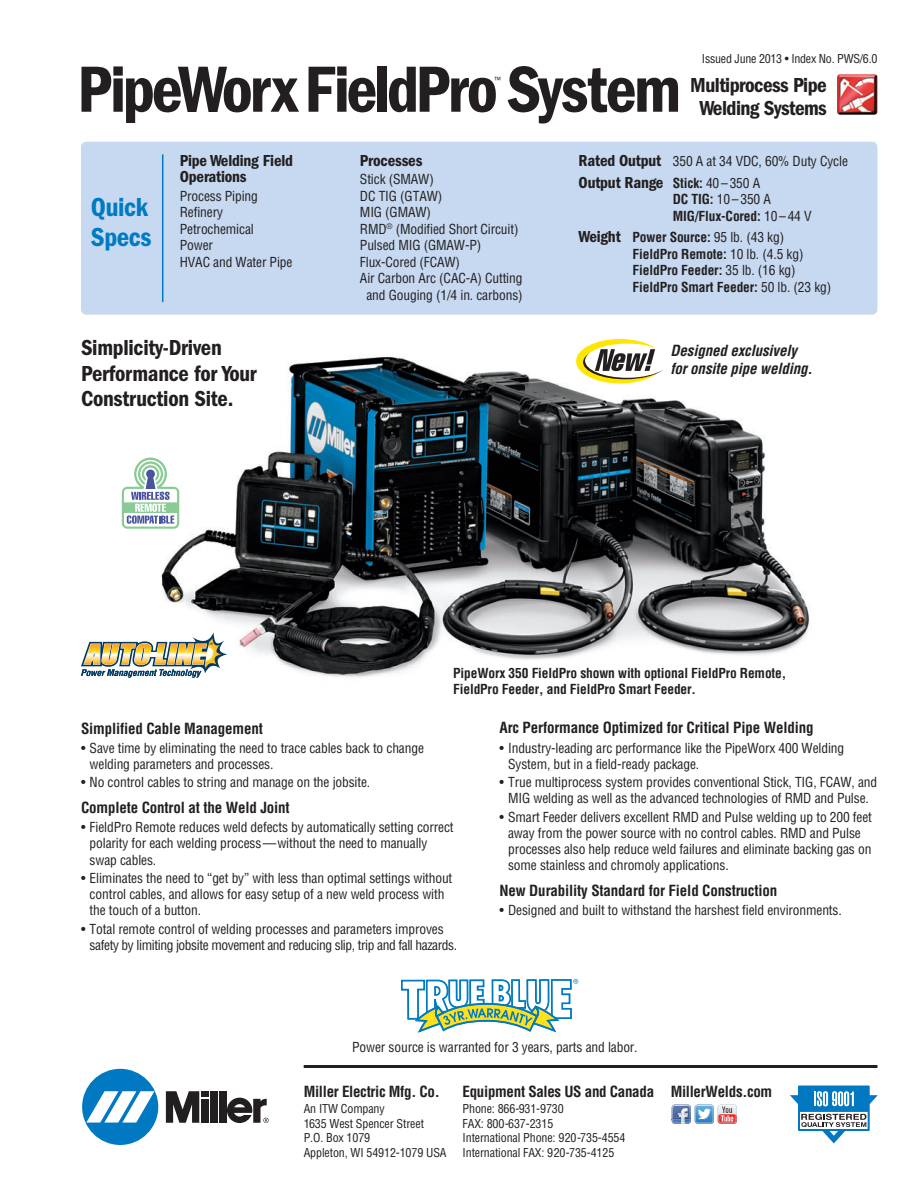
<style>
.page{position:relative;width:918px;height:1188px;background:#fff}
.page>*{position:absolute;margin:0;border:0;box-sizing:border-box;transform-origin:0 0}
.t1{font:67.5px "ITC Franklin Gothic Std Dm Cd";letter-spacing:-.04em;color:#231f20}
.t2{font:27px/30px "ITC Franklin Gothic Std Dm Cd";letter-spacing:-.015em;color:#007bc3}
.t3{font:22.5px/25.5px "ITC Franklin Gothic Std Dm Cd";letter-spacing:-.01em;color:#231f20}
.t4{font:21px/22.5px "ITC Franklin Gothic Std Dm Cd";letter-spacing:-.025em;color:#231f20;text-align:center}
.t5{font:16.5px/16.5px "ITC Franklin Gothic Std Dm Cd";letter-spacing:-.01em;color:#231f20}
.t6{font:700 condensed 15px "Helvetica";letter-spacing:-.01em;color:#231f20}
.t7{font:italic 700 condensed 15px/18px "Helvetica";color:#231f20}
.t8{font:condensed 13.5px/16.2px "Helvetica";letter-spacing:-.01em;color:#231f20}
.t9{font:700 condensed 13.5px/16.5px "Helvetica";letter-spacing:-.01em;color:#231f20}
.t10{font:condensed 13.5px/16.2px "Helvetica";letter-spacing:-.03em;color:#231f20}
.t11{font:condensed 12px/14.4px "Helvetica";letter-spacing:-.01em;color:#231f20}
.t12{font:condensed 8.25px "Helvetica";color:#231f20}
.s1{font-family:"ITC Franklin Gothic Std Dm Cd";font-stretch:normal;font-size:16.5px}
.s2{font-family:"Helvetica";font-weight:700;font-stretch:condensed;font-size:13.5px}
.s3{font-family:"Helvetica";font-stretch:condensed;font-size:13.5px}
.s4{font-weight:400}
.s5{font-family:"ITC Franklin Gothic Std Dm Cd";font-weight:400;font-stretch:normal;font-size:16.5px}
</style>
<div class="page">
<img style="left:149px;top:356px;width:660px;height:321px">
<div style="left:81px;top:142px;width:797px;height:173px;background:#c6d9f0;border-radius:5px"></div>
<img style="left:837px;top:74px;width:40px;height:41px">
<hr style="left:304px;top:1065px;width:573px;height:3px;background:#231f20">
<svg style="left:401px;top:978px;width:177px;height:55px"></svg>
<svg style="left:122px;top:458px;width:57px;height:71px"></svg>
<svg style="left:790px;top:1086px;width:88px;height:57px"></svg>
<svg style="left:576px;top:339px;width:87px;height:45px"></svg>
<svg style="left:81px;top:632px;width:146px;height:46px"></svg>
<div style="left:82px;top:1069px;width:76px;height:76px;background:#0079c2;border-radius:50%"></div>
<svg style="left:86px;top:1091px;width:68px;height:32px"></svg>
<div style="left:210px;top:1091px;width:7px;height:32px;background:#231f20"></div>
<div style="left:219px;top:1091px;width:7px;height:32px;background:#231f20"></div>
<div style="left:201px;top:1091px;width:7px;height:6px;background:#231f20"></div>
<div style="left:201px;top:1099px;width:7px;height:24px;background:#231f20"></div>
<svg style="left:166px;top:1091px;width:33px;height:32px"></svg>
<svg style="left:227px;top:1098px;width:42px;height:25px"></svg>
<svg style="left:672px;top:1105px;width:65px;height:19px"></svg>
<hr style="left:162px;top:154px;width:1px;height:148px;background:#007bc3">
<p class="t11" style="left:702px;top:52px;width:177px">Issued June 2013 • Index No. PWS/6.0</p>
<h1 class="t1" style="left:77px;top:67px;width:605px">PipeWorxFieldPro System</h1>
<p class="t12" style="left:494px;top:77px;width:8px">™</p>
<h3 class="t4" style="left:690px;top:76px;width:138px">Multiprocess Pipe<br>Welding Systems</h3>
<h2 class="t2" style="left:91px;top:194px;width:62px">Quick<br>Specs</h2>
<p class="t5" style="left:180px;top:153px;width:115px">Pipe Welding Field<br>Operations</p>
<p class="t8" style="left:180px;top:189px;width:114px">Process Piping<br>Refinery<br>Petrochemical<br>Power<br>HVAC and Water Pipe</p>
<h3 class="t3" style="left:81px;top:337px;width:177px">Simplicity-Driven<br>Performance for Your<br>Construction Site.</h3>
<p class="t5" style="left:360px;top:153px;width:64px">Processes</p>
<p class="t8" style="left:360px;top:172px;width:75px">Stick (SMAW)</p>
<p class="t8" style="left:360px;top:189px;width:84px">DC TIG (GTAW)</p>
<p class="t8" style="left:360px;top:205px;width:73px">MIG (GMAW)</p>
<p class="t8" style="left:360px;top:222px;width:160px">RMD<sup>®</sup> (Modified Short Circuit)</p>
<p class="t8" style="left:360px;top:238px;width:123px">Pulsed MIG (GMAW-P)</p>
<p class="t8" style="left:360px;top:255px;width:102px">Flux-Cored (FCAW)</p>
<p class="t8" style="left:360px;top:271px;width:164px">Air Carbon Arc (CAC-A) Cutting</p>
<p class="t8" style="left:366px;top:288px;width:158px">and Gouging (1/4 in. carbons)</p>
<p class="t8" style="left:579px;top:154px;width:271px"><span class="s1">Rated Output</span> 350 A at 34 VDC, 60% Duty Cycle</p>
<p class="t5" style="left:579px;top:175px;width:183px">Output Range <span class="s2">Stick:</span> <span class="s3">40 – 350 A</span></p>
<p class="t9" style="left:673px;top:192px;width:140px">DC TIG: <span class="s4">10 – 350 A<br></span>MIG/Flux-Cored: <span class="s4">10 – 44 V</span></p>
<p class="t9" style="left:633px;top:230px;width:200px;text-indent:-54px"><span class="s5">Weight</span> Power Source: <span class="s4">95 lb. (43 kg)<br></span>FieldPro Remote: <span class="s4">10 lb. (4.5 kg)<br></span>FieldPro Feeder: <span class="s4">35 lb. (16 kg)<br></span>FieldPro Smart Feeder: <span class="s4">50 lb. (23 kg)</span></p>
<p class="t7" style="left:670px;top:343px;width:146px">Designed exclusively foronsite pipe welding.</p>
<p class="t9" style="left:453px;top:666px;width:335px">PipeWorx 350 FieldPro shown with optional FieldPro Remote,<br>FieldPro Feeder, and FieldPro Smart Feeder.</p>
<p class="t6" style="left:81px;top:722px;width:183px">Simplified Cable Management</p>
<p class="t8" style="left:90px;top:741px;width:336px;text-indent:-9px">• Save time by eliminating the need to trace cables back to change welding parameters and processes.</p>
<p class="t8" style="left:81px;top:775px;width:291px">• No control cables to string and manage on the jobsite.</p>
<p class="t6" style="left:81px;top:802px;width:210px">Complete Control at the Weld Joint</p>
<p class="t8" style="left:90px;top:820px;width:366px;text-indent:-9px">• FieldPro Remote reduces weld defects by automatically setting correct polarity for each welding process—without the need to manually swap cables.</p>
<p class="t8" style="left:90px;top:871px;width:364px;text-indent:-9px">• Eliminates the need to “get by” with less than optimal settings without control cables, and allows for easy setup of a new weld process with the touch of a button.</p>
<p class="t10" style="left:90px;top:922px;width:369px;text-indent:-9px">• Total remote control of welding processes and parameters improves safety by limiting jobsite movement and reducing slip, trip and fall hazards.</p>
<p class="t6" style="left:500px;top:722px;width:316px">Arc Performance Optimized for Critical Pipe Welding</p>
<p class="t8" style="left:508px;top:741px;width:338px;text-indent:-9px">• Industry-leading arc performance like the PipeWorx 400 Welding<br>System, but in a field-ready package.</p>
<p class="t8" style="left:500px;top:775px;width:379px;text-align:center">• True multiprocess system provides conventional Stick, TIG, FCAW, and<br>MIG welding as well as the advanced technologies of RMD and Pulse.</p>
<p class="t8" style="left:508px;top:810px;width:365px;text-indent:-9px">• Smart Feeder delivers excellent RMD and Pulse welding up to 200 feet away from the power source with no control cables. RMD and Pulse processes also help reduce weld failures and eliminate backing gas on some stainless and chromoly applications.</p>
<p class="t6" style="left:500px;top:885px;width:279px">New Durability Standard for Field Construction</p>
<p class="t8" style="left:500px;top:903px;width:344px">• Designed and built to withstand the harshest field environments.</p>
<p class="t8" style="left:352px;top:1040px;width:287px">Power source is warranted for 3 years, parts and labor.</p>
<p class="t6" style="left:304px;top:1085px;width:137px">Miller Electric Mfg. Co.</p>
<p class="t11" style="left:304px;top:1103px;width:144px">An ITW Company<br>1635 West Spencer Street<br>P.O. Box 1079<br>Appleton, WI 54912-1079 USA</p>
<p class="t6" style="left:463px;top:1085px;width:311px">Equipment Sales US and Canada MillerWelds.com</p>
<p class="t11" style="left:463px;top:1103px;width:164px">Phone: 866-931-9730<br>FAX: 800-637-2315<br>International Phone: 920-735-4554<br>International FAX: 920-735-4125</p>
</div>
